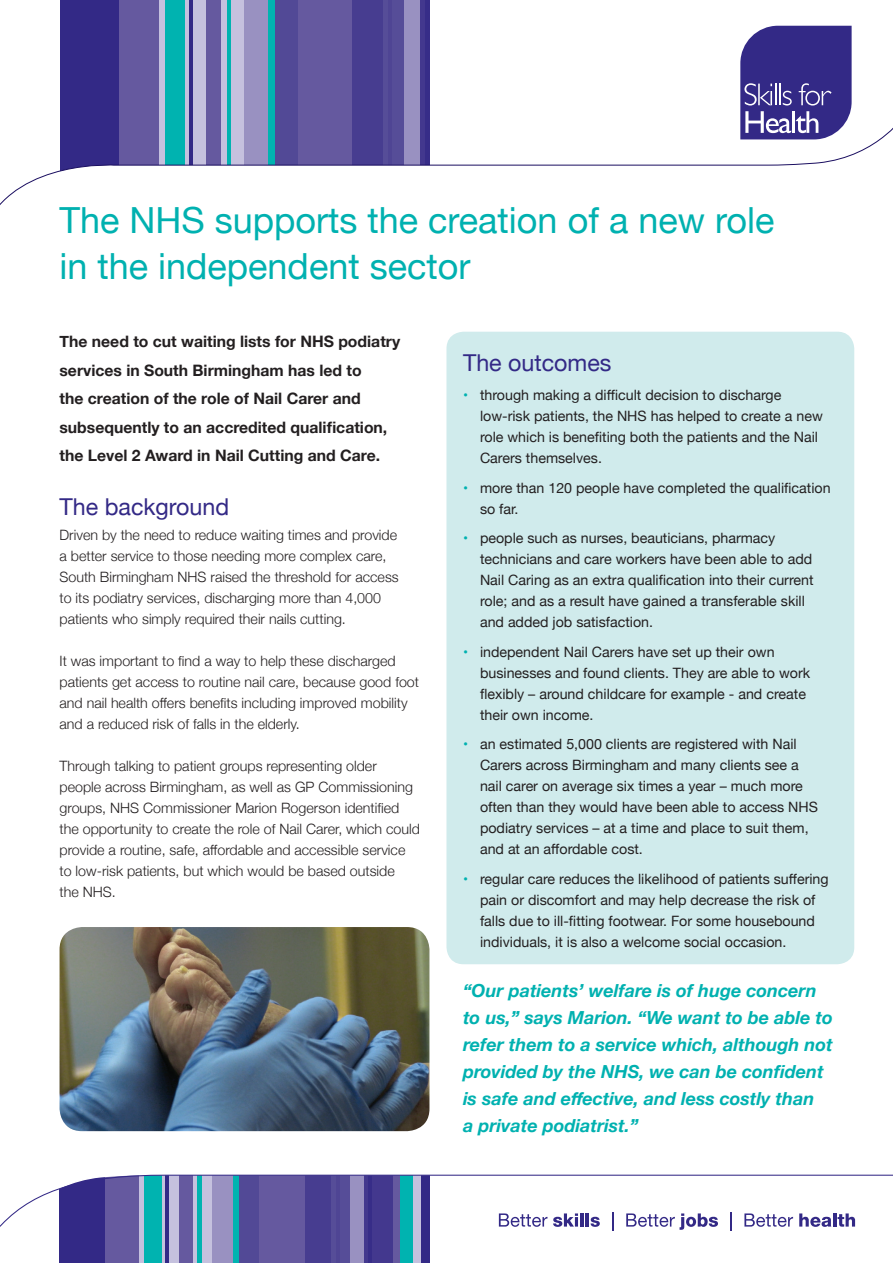
<style>
.page{position:relative;width:893px;height:1263px;background:#fff}
.page>*{position:absolute;margin:0;border:0;box-sizing:border-box;transform-origin:0 0}
.t1{font:36px/46.5px "Helvetica Neue";color:#00b1b0}
.t2{font:23.25px "Helvetica Neue";color:#332986}
.t3{font:italic 700 18px/27px "Helvetica Neue";color:#00b1b0}
.t4{font:700 15.75px/28.5px "Helvetica Neue";color:#231f20}
.t5{font:14.25px/21px "Helvetica Neue";color:#231f20}
.t6{font:300 14.25px/21px "Helvetica Neue";color:#231f20}
.s1{color:#00b1b0}
</style>
<div class="page">
<div style="left:61px;top:0;width:58px;height:185px;background:#332986"></div>
<div style="left:119px;top:0;width:41px;height:185px;background:#65599f"></div>
<div style="left:159px;top:0;width:6px;height:185px;background:#c5c1de"></div>
<div style="left:184px;top:0;width:5px;height:185px;background:#c5c1de"></div>
<div style="left:193px;top:0;width:13px;height:185px;background:#c5c1de"></div>
<div style="left:206px;top:0;width:15px;height:185px;background:#65599f"></div>
<div style="left:221px;top:0;width:6px;height:185px;background:#c5c1de"></div>
<div style="left:227px;top:0;width:5px;height:185px;background:#00b3b0"></div>
<div style="left:232px;top:0;width:12px;height:185px;background:#c5c1de"></div>
<div style="left:244px;top:0;width:24px;height:185px;background:#9991c1"></div>
<div style="left:404px;top:0;width:17px;height:185px;background:#9991c1"></div>
<hr style="left:421px;top:0;width:4px;height:185px;background:#43388e">
<hr style="left:425px;top:0;width:4px;height:185px;background:#372d88">
<div style="left:275px;top:0;width:23px;height:185px;background:#524996"></div>
<div style="left:298px;top:0;width:54px;height:185px;background:#65599f"></div>
<div style="left:352px;top:0;width:31px;height:185px;background:#473d90"></div>
<div style="left:383px;top:0;width:5px;height:185px;background:#564d98"></div>
<div style="left:392px;top:0;width:12px;height:185px;background:#564d98"></div>
<hr style="left:388px;top:0;width:4px;height:185px;background:#4f4594">
<div style="left:268px;top:0;width:7px;height:185px;background:#00b3b0"></div>
<hr style="left:189px;top:0;width:4px;height:185px;background:#332986">
<div style="left:165px;top:0;width:19px;height:185px;background:#00b3b0"></div>
<svg style="left:0;top:111px;width:893px;height:94px"></svg>
<svg style="left:740px;top:26px;width:112px;height:113px"></svg>
<div style="left:60px;top:1176px;width:45px;height:87px;background:#332986"></div>
<div style="left:421px;top:1176px;width:8px;height:87px;background:#332986"></div>
<div style="left:105px;top:1176px;width:35px;height:87px;background:#65599f"></div>
<hr style="left:140px;top:1176px;width:4px;height:87px;background:#c5c1de">
<svg style="left:161px;top:1243px;width:4px;height:20px"></svg>
<div style="left:169px;top:1176px;width:11px;height:87px;background:#c5c1de"></div>
<div style="left:180px;top:1176px;width:13px;height:87px;background:#65599f"></div>
<div style="left:193px;top:1176px;width:5px;height:87px;background:#c5c1de"></div>
<hr style="left:198px;top:1176px;width:4px;height:87px;background:#00b3b0">
<div style="left:202px;top:1176px;width:10px;height:87px;background:#c5c1de"></div>
<div style="left:413px;top:1176px;width:8px;height:87px;background:#c5c1de"></div>
<div style="left:212px;top:1176px;width:21px;height:87px;background:#9991c1"></div>
<div style="left:350px;top:1176px;width:14px;height:87px;background:#9991c1"></div>
<hr style="left:364px;top:1176px;width:4px;height:87px;background:#43388e">
<div style="left:372px;top:1176px;width:21px;height:87px;background:#43388e"></div>
<div style="left:393px;top:1176px;width:7px;height:87px;background:#65599f"></div>
<div style="left:400px;top:1176px;width:13px;height:87px;background:#00b3b0"></div>
<hr style="left:368px;top:1176px;width:4px;height:87px;background:#372d88">
<div style="left:239px;top:1176px;width:20px;height:87px;background:#524996"></div>
<div style="left:259px;top:1176px;width:47px;height:87px;background:#65599f"></div>
<div style="left:306px;top:1176px;width:26px;height:87px;background:#473d90"></div>
<hr style="left:332px;top:1176px;width:4px;height:87px;background:#564d98">
<div style="left:339px;top:1176px;width:11px;height:87px;background:#564d98"></div>
<hr style="left:336px;top:1176px;width:3px;height:87px;background:#4f4594">
<div style="left:233px;top:1176px;width:6px;height:87px;background:#00b3b0"></div>
<hr style="left:165px;top:1176px;width:4px;height:87px;background:#332986">
<div style="left:144px;top:1176px;width:17px;height:87px;background:#00b3b0"></div>
<svg style="left:0;top:1174px;width:893px;height:69px"></svg>
<img style="left:60px;top:927px;width:369px;height:204px">
<div style="left:446px;top:332px;width:408px;height:632px;background:#d0ebec;border-radius:17px"></div>
<h1 class="t1" style="left:60px;top:199px;width:716px">The NHS supports the creation of a new role in the independent sector</h1>
<p class="t4" style="left:60px;top:328px;width:342px">The need to cut waiting lists for NHS podiatry services in South Birmingham has led to<br>the creation of the role of Nail Carer and subsequently to an accredited qualification, the Level 2 Award in Nail Cutting and Care.</p>
<h2 class="t2" style="left:60px;top:490px;width:171px">The background</h2>
<p class="t6" style="left:60px;top:524px;width:341px">Driven by the need to reduce waiting times and provide a better service to those needing more complex care, South Birmingham NHS raised the threshold for access to its podiatry services, discharging more than 4,000 patients who simply required their nails cutting.</p>
<p class="t6" style="left:60px;top:650px;width:361px">It was important to find a way to help these discharged patients get access to routine nail care, because good foot and nail health offers benefits including improved mobility and a reduced risk of falls in the elderly.</p>
<p class="t6" style="left:60px;top:755px;width:362px">Through talking to patient groups representing older people across Birmingham, as well as GP Commissioning groups, NHS Commissioner Marion Rogerson identified the opportunity to create the role of Nail Carer, which could provide a routine, safe, affordable and accessible service to low-risk patients, but which would be based outside<br>the NHS.</p>
<h2 class="t2" style="left:463px;top:346px;width:150px">The outcomes</h2>
<p class="t5" style="left:480px;top:386px;width:344px;text-indent:-17px"><span class="s1">•</span> through making a difficult decision to discharge low-risk patients, the NHS has helped to create a new role which is benefiting both the patients and the Nail Carers themselves.</p>
<p class="t5" style="left:480px;top:478px;width:352px;text-indent:-17px"><span class="s1">•</span> more than 120 people have completed the qualification so far.</p>
<p class="t5" style="left:480px;top:529px;width:335px;text-indent:-17px"><span class="s1">•</span> people such as nurses, beauticians, pharmacy technicians and care workers have been able to add Nail Caring as an extra qualification into their current role; and as a result have gained a transferable skill and added job satisfaction.</p>
<p class="t5" style="left:480px;top:642px;width:332px;text-indent:-17px"><span class="s1">•</span> independent Nail Carers have set up their own businesses and found clients. They are able to work flexibly – around childcare for example - and create their own income.</p>
<p class="t5" style="left:480px;top:735px;width:340px;text-indent:-17px"><span class="s1">•</span> an estimated 5,000 clients are registered with Nail Carers across Birmingham and many clients see a nail carer on average six times a year – much more often than they would have been able to access NHS podiatry services – at a time and place to suit them, and at an affordable cost.</p>
<p class="t5" style="left:480px;top:869px;width:350px;text-indent:-17px"><span class="s1">•</span> regular care reduces the likelihood of patients suffering pain or discomfort and may help decrease the risk of falls due to ill-fitting footwear. For some housebound individuals, it is also a welcome social occasion.</p>
<p class="t3" style="left:463px;top:978px;width:371px">“Our patients’ welfare is of huge concern to us,” says Marion. “We want to be able to refer them to a service which, although not provided by the NHS, we can be confident is safe and effective, and less costly than<br>a private podiatrist.”</p>
</div>
